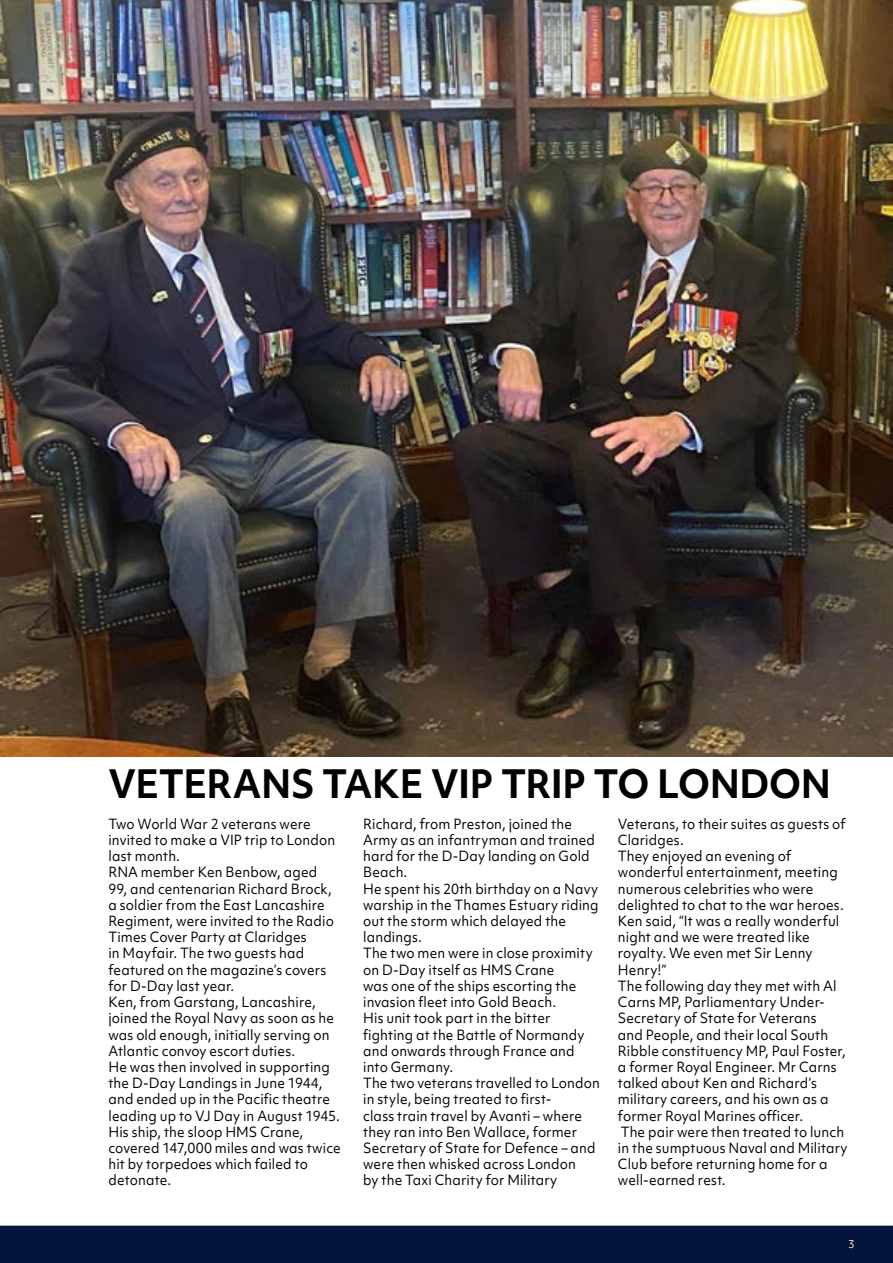
<style>
.page{position:relative;width:893px;height:1263px;background:#fff}
.page>*{position:absolute;margin:0;border:0;box-sizing:border-box;transform-origin:0 0}
.t1{font:700 37.5px "Objektiv Mk 1";letter-spacing:-.015em;color:#000;scale:.94 1}
.t2{font:13.5px/16.2px "Objektiv Mk 1";letter-spacing:.01em;color:#000;scale:.95 1}
.t3{font:10.5px "Objektiv Mk 1";color:#fee9d6}
</style>
<div class="page">
<img style="left:0;top:0;width:893px;height:757px">
<div style="left:0;top:1225px;width:893px;height:38px;background:#03153b"></div>
<h1 class="t1" style="left:108px;top:757px;width:770px">VETERANS TAKE VIP TRIP TO LONDON</h1>
<p class="t2" style="left:108px;top:815px;width:246px">Two World War 2 veterans were invited to make a VIP trip to London last month.<br>RNA member Ken Benbow, aged<br>99, and centenarian Richard Brock, a soldier from the East Lancashire<br>Regiment, were invited to the Radio<br>Times Cover Party at Claridges<br>in Mayfair. The two guests had featured on the magazine’s covers for D-Day last year.<br>Ken, from Garstang, Lancashire, joined the Royal Navy as soon as he was old enough, initially serving on<br>Atlantic convoy escort duties.<br>He was then involved in supporting the D-Day Landings in June 1944, and ended up in the Pacific theatre leading up to VJ Day in August 1945.<br>His ship, the sloop HMS Crane, covered 147,000 miles and was twice hit by torpedoes which failed to detonate.</p>
<p class="t2" style="left:363px;top:815px;width:251px">Richard, from Preston, joined the<br>Army as an infantryman and trained hard for the D-Day landing on Gold<br>Beach.<br>He spent his 20th birthday on a Navy warship in the Thames Estuary riding out the storm which delayed the landings.<br>The two men were in close proximity on D-Day itself as HMS Crane<br>was one of the ships escorting the invasion fleet into Gold Beach.<br>His unit took part in the bitter fighting at the Battle of Normandy and onwards through France and into Germany.<br>The two veterans travelled to London in style, being treated to first-<br>class train travel by Avanti – where they ran into Ben Wallace, former<br>Secretary of State for Defence – and were then whisked across London<br>by the Taxi Charity for Military</p>
<p class="t2" style="left:618px;top:815px;width:243px">Veterans, to their suites as guests of<br>Claridges.<br>They enjoyed an evening of wonderful entertainment, meeting numerous celebrities who were delighted to chat to the war heroes.<br>Ken said, “It was a really wonderful night and we were treated like royalty. We even met Sir Lenny<br>Henry!”<br>The following day they met with Al<br>Carns MP, Parliamentary Under-<br>Secretary of State for Veterans<br>and People, and their local South<br>Ribble constituency MP, Paul Foster, a former Royal Engineer. Mr Carns talked about Ken and Richard’s military careers, and his own as a former Royal Marines officer.<br>The pair were then treated to lunch in the sumptuous Naval and Military<br>Club before returning home for a well-earned rest.</p>
<p class="t3" style="left:848px;top:1236px;width:8px">3</p>
</div>
